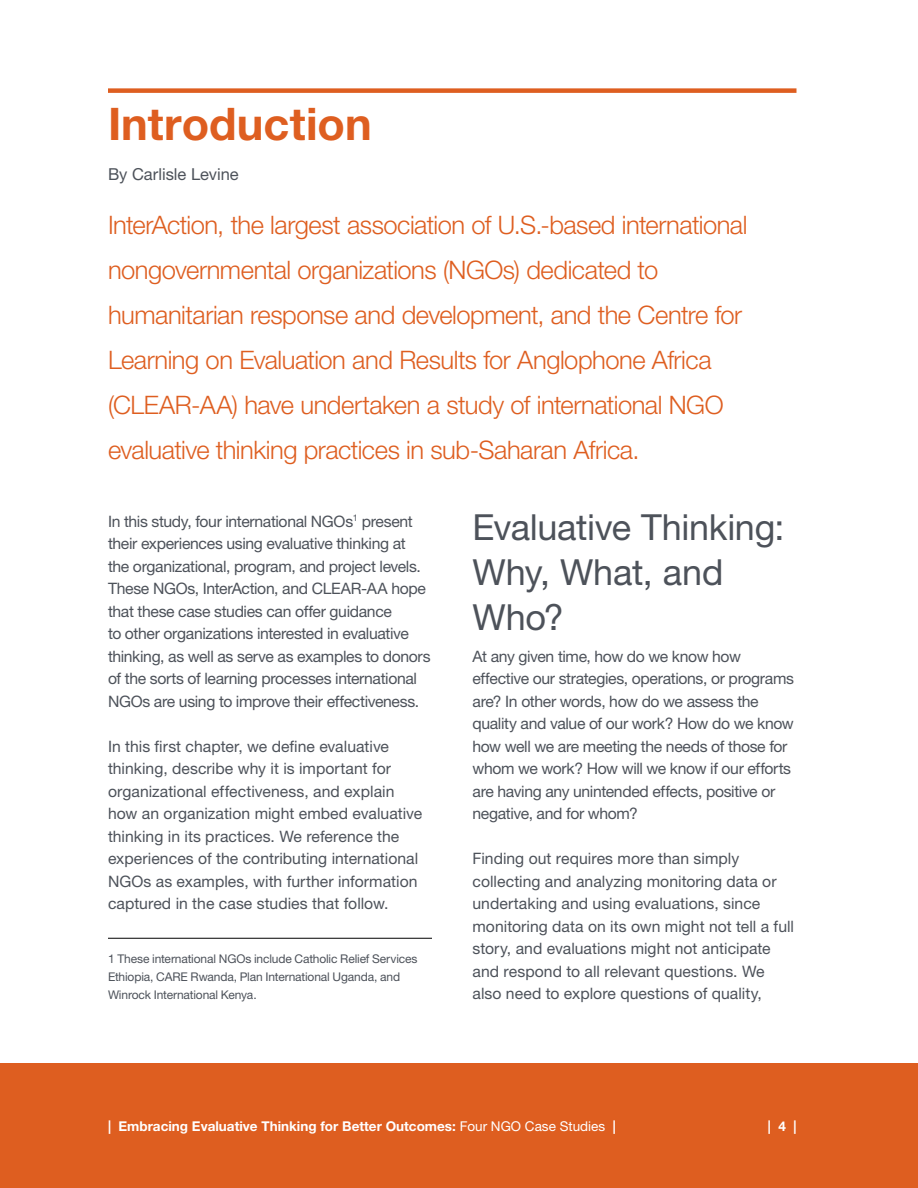
<style>
.page{position:relative;width:918px;height:1188px;background:#fff}
.page>*{position:absolute;margin:0;border:0;box-sizing:border-box;transform-origin:0 0}
.t1{font:700 45px "Helvetica Neue LT Std";color:#de5e20}
.t2{font:36px/45px "Helvetica Neue LT Std";letter-spacing:-.01em;color:#4d525a}
.t3{font:300 25.5px/45px "Helvetica Neue LT Std";letter-spacing:-.02em;color:#de5e20}
.t4{font:16.5px "Helvetica Neue LT Std";color:#4d525a}
.t5{font:15.75px/22.5px "Helvetica Neue LT Std";letter-spacing:-.015em;color:#4d525a}
.t6{font:700 13.5px "Helvetica Neue LT Std";color:#fff}
.t7{font:12px/18px "Helvetica Neue LT Std";letter-spacing:-.015em;color:#4d525a}
.s1{font-weight:400}
</style>
<div class="page">
<div style="left:0;top:1064px;width:918px;height:124px;background:#de5e20"></div>
<hr style="left:108px;top:938px;width:324px;height:1px;background:#000">
<div style="left:108px;top:88px;width:688px;height:5px;background:#de5e20"></div>
<h1 class="t1" style="left:108px;top:96px;width:265px">Introduction</h1>
<p class="t4" style="left:108px;top:164px;width:132px">By Carlisle Levine</p>
<p class="t3" style="left:108px;top:202px;width:641px">InterAction, the largest association of U.S.-based international nongovernmental organizations (NGOs) dedicated to humanitarian response and development, and the Centre for Learning on Evaluation and Results for Anglophone Africa (CLEAR-AA) have undertaken a study of international NGO evaluative thinking practices in sub-Saharan Africa.</p>
<p class="t5" style="left:108px;top:509px;width:324px">In this study, four international NGOs<sup>1</sup> present their experiences using evaluative thinking at the organizational, program, and project levels.<br>These NGOs, InterAction, and CLEAR-AA hope that these case studies can offer guidance<br>to other organizations interested in evaluative thinking, as well as serve as examples to donors of the sorts of learning processes international NGOs are using to improve their effectiveness.</p>
<p class="t5" style="left:108px;top:734px;width:316px">In this first chapter, we define evaluative thinking, describe why it is important for organizational effectiveness, and explain how an organization might embed evaluative thinking in its practices. We reference the experiences of the contributing international NGOs as examples, with further information captured in the case studies that follow.</p>
<p class="t7" style="left:108px;top:950px;width:311px">1 These international NGOs include Catholic Relief Services<br>Ethiopia, CARE Rwanda, Plan International Uganda, and<br>Winrock International Kenya.</p>
<h2 class="t2" style="left:472px;top:504px;width:313px">Evaluative Thinking:<br>Why, What, and<br>Who?</h2>
<p class="t5" style="left:472px;top:644px;width:323px">At any given time, how do we know how effective our strategies, operations, or programs are? In other words, how do we assess the quality and value of our work? How do we know how well we are meeting the needs of those for whom we work? How will we know if our efforts are having any unintended effects, positive or negative, and for whom?</p>
<p class="t5" style="left:472px;top:847px;width:323px">Finding out requires more than simply collecting and analyzing monitoring data or undertaking and using evaluations, since monitoring data on its own might not tell a full story, and evaluations might not anticipate and respond to all relevant questions. We also need to explore questions of quality,</p>
<p class="t6" style="left:108px;top:1117px;width:509px">| Embracing Evaluative Thinking for Better Outcomes: <span class="s1">Four NGO Case Studies</span> |</p>
<p class="t6" style="left:768px;top:1117px;width:30px">| 4 |</p>
</div>
